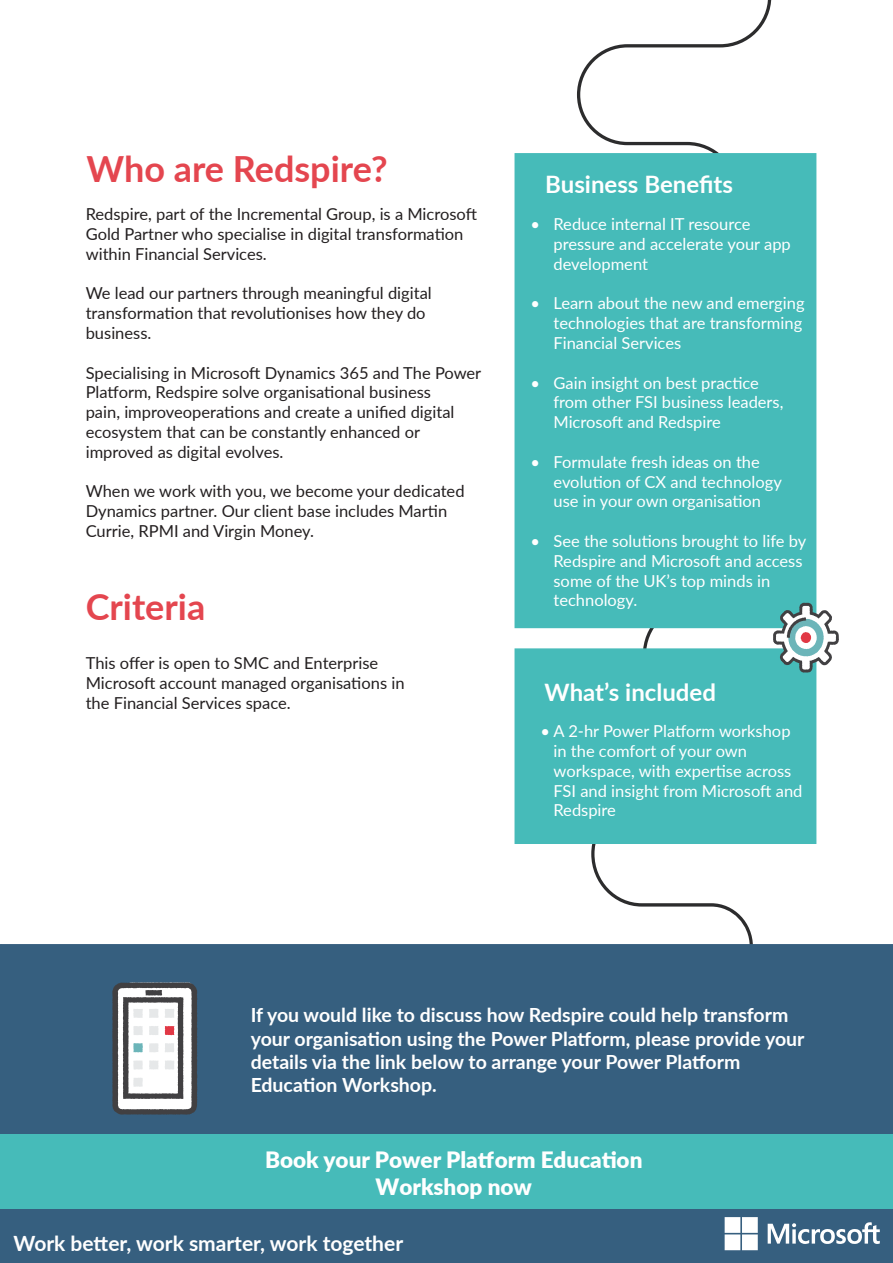
<style>
.page{position:relative;width:893px;height:1263px;background:#fff}
.page>*{position:absolute;margin:0;border:0;box-sizing:border-box;transform-origin:0 0}
.t1{font:700 36px "Lato";color:#e4464f}
.t2{font:700 24px "Lato";color:#fff}
.t3{font:900 22.5px/27px "Lato";color:#fff;text-align:center}
.t4{font:700 21px "Lato";color:#fff}
.t5{font:700 19.5px/23.4px "Lato";color:#fff}
.t6{font:16.5px/19.8px "Lato";color:#231f20}
.t7{font:16.5px/19.8px "Lato";color:#fff}
</style>
<div class="page">
<svg style="left:591px;top:628px;width:182px;height:316px"></svg>
<div style="left:1px;top:945px;width:891px;height:317px;background:#365f7f"></div>
<div style="left:0;top:944px;width:893px;height:319px;border:2px solid #365f7f"></div>
<svg style="left:577px;top:0;width:194px;height:153px"></svg>
<div style="left:514px;top:153px;width:302px;height:475px;background:#46bbb9;border:2px solid #46bbb9"></div>
<div style="left:514px;top:648px;width:302px;height:196px;background:#46bbb9;border:2px solid #46bbb9"></div>
<svg style="left:773px;top:603px;width:66px;height:69px"></svg>
<svg style="left:112px;top:982px;width:85px;height:133px;background:#b6b6b8"></svg>
<svg style="left:768px;top:1222px;width:112px;height:22px"></svg>
<svg style="left:725px;top:1217px;width:33px;height:33px"></svg>
<div style="left:0;top:1134px;width:893px;height:75px;background:#46bbb9"></div>
<p class="t1" style="left:86px;top:142px;width:303px">Who are Redspire?</p>
<p class="t6" style="left:86px;top:204px;width:393px">Redspire, part of the Incremental Group, is a Microsoft<br>Gold Partner who specialise in digital transformation within Financial Services.</p>
<p class="t6" style="left:86px;top:283px;width:348px">We lead our partners through meaningful digital transformation that revolutionises how they do business.</p>
<p class="t6" style="left:86px;top:362px;width:397px">Specialising in Microsoft Dynamics 365 and The Power Platform, Redspire solve organisational business<br>pain, improveoperations and create a unified digital ecosystem that can be constantly enhanced or</p>
<p class="t6" style="left:86px;top:441px;width:199px">improved as digital evolves.</p>
<p class="t6" style="left:86px;top:481px;width:380px">When we work with you, we become your dedicated<br>Dynamics partner. Our client base includes Martin<br>Currie, RPMI and Virgin Money.</p>
<p class="t1" style="left:86px;top:580px;width:121px">Criteria</p>
<p class="t6" style="left:86px;top:653px;width:294px">This offer is open to SMC and Enterprise</p>
<p class="t6" style="left:86px;top:672px;width:320px">Microsoft account managed organisations in</p>
<p class="t6" style="left:86px;top:692px;width:206px">the Financial Services space.</p>
<p class="t2" style="left:545px;top:167px;width:189px">Business Benefits</p>
<p class="t7" style="left:531px;top:214px;width:11px">•</p>
<p class="t7" style="left:531px;top:293px;width:11px">•</p>
<p class="t7" style="left:531px;top:372px;width:11px">•</p>
<p class="t7" style="left:531px;top:451px;width:11px">•</p>
<p class="t7" style="left:531px;top:530px;width:11px">•</p>
<p class="t7" style="left:553px;top:214px;width:239px">Reduce internal IT resource pressure and accelerate your app development</p>
<p class="t7" style="left:553px;top:293px;width:253px">Learn about the new and emerging technologies that are transforming<br>Financial Services</p>
<p class="t7" style="left:553px;top:372px;width:231px">Gain insight on best practice from other FSI business leaders,<br>Microsoft and Redspire</p>
<p class="t7" style="left:553px;top:451px;width:230px">Formulate fresh ideas on the evolution of CX and technology use in your own organisation</p>
<p class="t7" style="left:553px;top:530px;width:254px">See the solutions brought to life by<br>Redspire and Microsoft and access some of the UK’s top minds in technology.</p>
<p class="t2" style="left:545px;top:674px;width:173px">What’s included</p>
<p class="t7" style="left:553px;top:721px;width:250px;text-indent:-13px">• A 2-hr Power Platform workshop in the comfort of your own workspace, with expertise across<br>FSI and insight from Microsoft and<br>Redspire</p>
<p class="t5" style="left:251px;top:1002px;width:555px">If you would like to discuss how Redspire could help transform your organisation using the Power Platform, please provide your details via the link below to arrange your Power Platform</p>
<p class="t5" style="left:251px;top:1073px;width:188px">Education Workshop.</p>
<p class="t3" style="left:265px;top:1145px;width:379px">Book your Power Platform Education<br>Workshop now</p>
<p class="t4" style="left:14px;top:1227px;width:391px">Work better, work smarter, work together</p>
</div>
